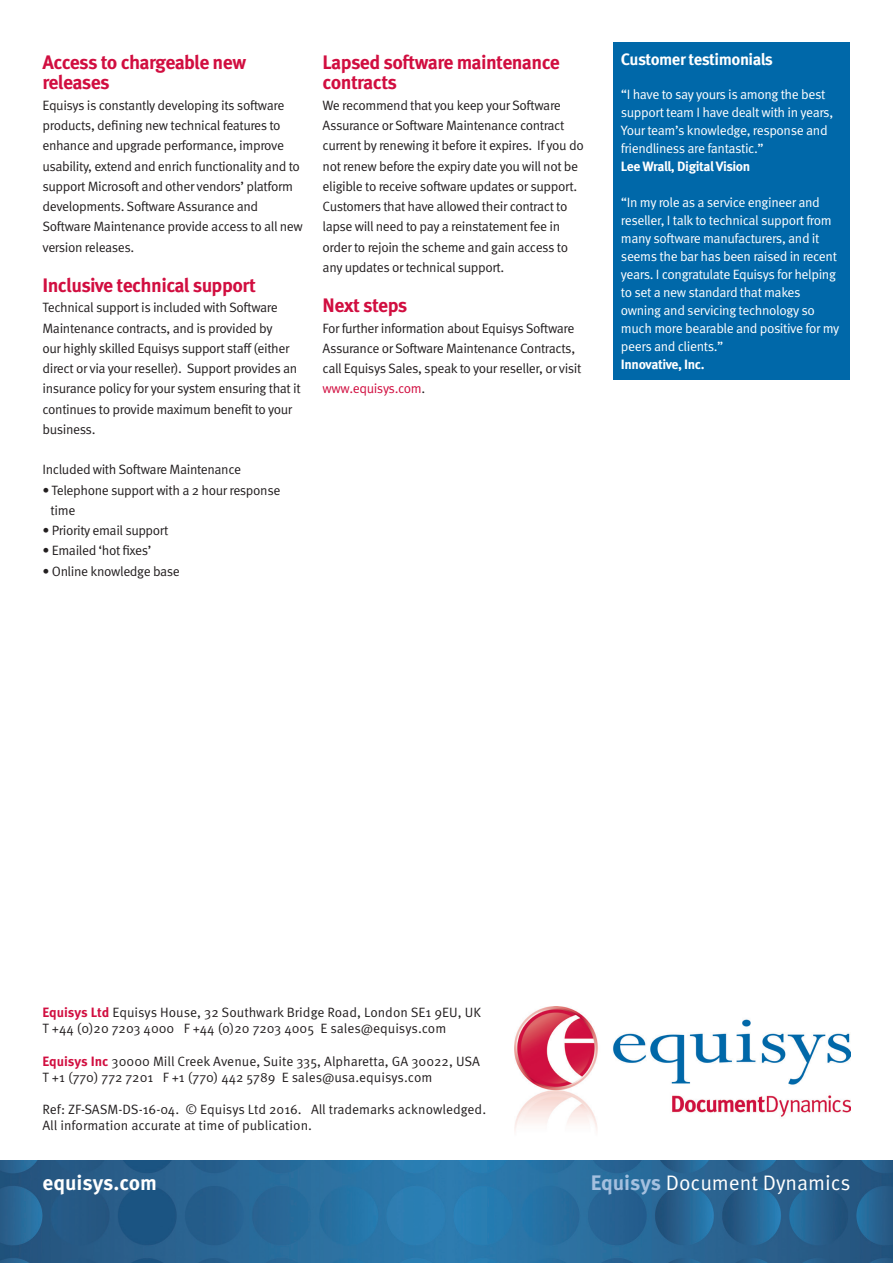
<style>
.page{position:relative;width:893px;height:1263px;background:#fff}
.page>*{position:absolute;margin:0;border:0;box-sizing:border-box;transform-origin:0 0}
.t1{font:21px "Meta OT Norm";color:#fff}
.t2{font:700 21px "Meta OT";color:#fff}
.t3{font:700 19.5px/20.2px "Meta OT";letter-spacing:-.035em;color:#d10e40}
.t4{font:700 16.5px "Meta OT";letter-spacing:-.035em;color:#fff}
.t5{font:13.5px/20.2px "Meta OT Norm";letter-spacing:-.03em;color:#231f20}
.t6{font:13.5px/18px "Meta OT Norm";letter-spacing:-.03em;color:#fff}
.t7{font:13.5px/16.2px "Meta OT Norm";color:#231f20}
.t8{font:700 13.5px "Meta OT";letter-spacing:-.03em;color:#fff}
.s1{color:#d10e40}
.s2{font-family:"Meta OT";font-weight:700;color:#d10e40}
.s3{font-family:"Meta OT";font-weight:700;color:#a5c0df}
</style>
<div class="page">
<img style="left:514px;top:1007px;width:336px;height:124px">
<img style="left:0;top:1160px;width:893px;height:103px">
<div style="left:613px;top:43px;width:237px;height:336px;background:#0068a9"></div>
<h2 class="t3" style="left:43px;top:53px;width:205px">Access to chargeable new releases</h2>
<p class="t5" style="left:43px;top:95px;width:262px">Equisys is constantly developing its software products, defining new technical features to enhance and upgrade performance, improve usability, extend and enrich functionality and to support Microsoft and other vendors’ platform developments. Software Assurance and Software Maintenance provide access to all new version releases.</p>
<h2 class="t3" style="left:43px;top:276px;width:215px">Inclusive technical support</h2>
<p class="t5" style="left:43px;top:298px;width:260px">Technical support is included with Software Maintenance contracts, and is provided by<br>our highly skilled Equisys support staff (either direct or via your reseller). Support provides an insurance policy for your system ensuring that it continues to provide maximum benefit to your business.</p>
<p class="t5" style="left:43px;top:460px;width:200px">Included with Software Maintenance</p>
<p class="t5" style="left:51px;top:480px;width:231px;text-indent:-8px">• Telephone support with a 2 hour response time</p>
<p class="t5" style="left:43px;top:521px;width:127px">• Priority email support</p>
<p class="t5" style="left:43px;top:541px;width:111px">• Emailed ‘hot fixes’</p>
<p class="t5" style="left:43px;top:561px;width:139px">• Online knowledge base</p>
<h2 class="t3" style="left:323px;top:53px;width:239px">Lapsed software maintenance contracts</h2>
<p class="t5" style="left:323px;top:95px;width:263px">We recommend that you keep your Software Assurance or Software Maintenance contract current by renewing it before it expires. If you do not renew before the expiry date you will not be eligible to receive software updates or support.<br>Customers that have allowed their contract to lapse will need to pay a reinstatement fee in order to rejoin the scheme and gain access to any updates or technical support.</p>
<h2 class="t3" style="left:323px;top:296px;width:86px">Next steps</h2>
<p class="t5" style="left:323px;top:318px;width:260px">For further information about Equisys Software Assurance or Software Maintenance Contracts, call Equisys Sales, speak to your reseller, or visit <span class="s1">www.equisys.com</span>.</p>
<p class="t4" style="left:621px;top:49px;width:154px">Customer testimonials</p>
<p class="t6" style="left:621px;top:86px;width:214px">“I have to say yours is among the best support team I have dealt with in years, Your team’s knowledge, response and friendliness are fantastic.”</p>
<p class="t8" style="left:621px;top:158px;width:131px">Lee Wrall, Digital Vision</p>
<p class="t6" style="left:621px;top:194px;width:220px">“In my role as a service engineer and reseller, I talk to technical support from many software manufacturers, and it seems the bar has been raised in recent years. I congratulate Equisys for helping to set a new standard that makes owning and servicing technology so much more bearable and positive for my peers and clients.”</p>
<p class="t8" style="left:621px;top:356px;width:85px">Innovative, Inc.</p>
<p class="t7" style="left:43px;top:1004px;width:440px"><span class="s2">Equisys Ltd</span> Equisys House, 32 Southwark Bridge Road, London SE1 9EU, UK<br>T +44 (0)20 7203 4000 F +44 (0)20 7203 4005 E sales@equisys.com</p>
<p class="t7" style="left:43px;top:1053px;width:439px"><span class="s2">Equisys Inc</span> 30000 Mill Creek Avenue, Suite 335, Alpharetta, GA 30022, USA<br>T +1 (770) 772 7201 F +1 (770) 442 5789 E sales@usa.equisys.com</p>
<p class="t7" style="left:43px;top:1102px;width:445px">Ref: ZF-SASM-DS-16-04. © Equisys Ltd 2016. All trademarks acknowledged.<br>All information accurate at time of publication.</p>
<h1 class="t2" style="left:43px;top:1170px;width:116px">equisys.com</h1>
<h1 class="t1" style="left:591px;top:1170px;width:261px"><span class="s3">Equisys</span> Document Dynamics</h1>
</div>
